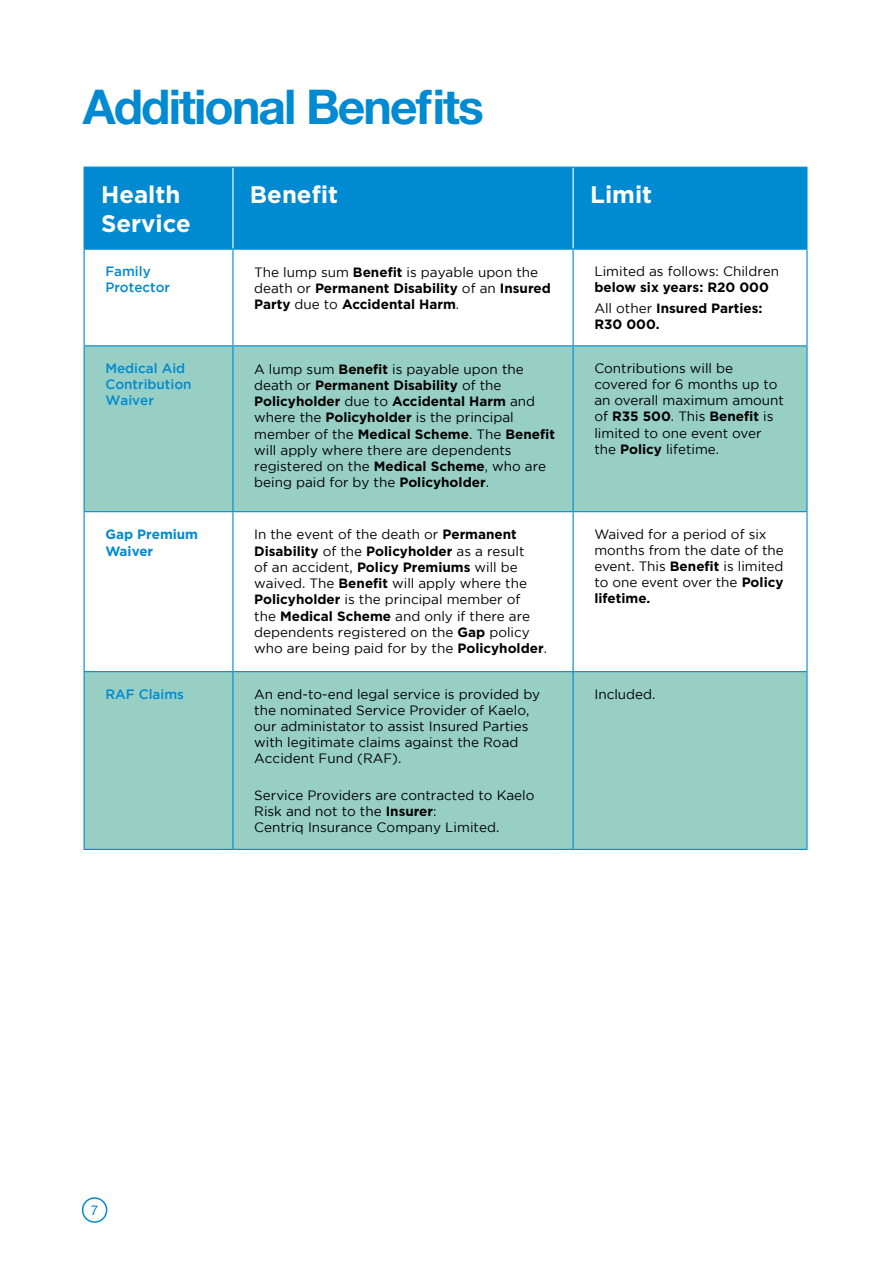
<style>
.page{position:relative;width:893px;height:1263px;background:#fff}
.page>*{position:absolute;margin:0;border:0;box-sizing:border-box;transform-origin:0 0}
.t1{font:700 48px "Helvetica Neue LT Std";letter-spacing:-.04em;color:#008ad1}
.t2{font:700 24px/28.8px "Gotham";color:#fff}
.t3{font:13.5px/16.2px "Gotham";color:#000}
.t4{font:13.5px/16.2px "Gotham";color:#000}
.t5{font:700 13.5px/16.2px "Gotham";color:#000}
.t6{font:500 13.5px/16.2px "Gotham";color:#008ad1}
.t7{font:700 13.5px/16.2px "Gotham";color:#008ad1}
.t8{font:13.5px "Helvetica Neue LT Std";color:#008ad1}
.s1{font-weight:400}
.s2{font-weight:700}
</style>
<div class="page">
<div style="left:82px;top:1197px;width:25px;height:26px;border:2px solid #008ad1;border-radius:50%"></div>
<div style="left:85px;top:168px;width:722px;height:81px;background:#008ad1"></div>
<svg style="left:85px;top:346px;width:721px;height:503px;fill:#97cfc5"></svg>
<hr style="left:232px;top:168px;width:1px;height:81px;background:#fff">
<hr style="left:573px;top:168px;width:1px;height:81px;background:#fff">
<hr style="left:84px;top:168px;width:1px;height:81px;background:#008ad1">
<hr style="left:84px;top:167px;width:149px;height:1px;background:#008ad1">
<hr style="left:233px;top:167px;width:340px;height:1px;background:#008ad1">
<hr style="left:573px;top:167px;width:234px;height:1px;background:#008ad1">
<hr style="left:807px;top:167px;width:1px;height:82px;background:#008ad1">
<hr style="left:84px;top:672px;width:1px;height:177px;background:#008ad1">
<hr style="left:84px;top:671px;width:149px;height:1px;background:#008ad1">
<hr style="left:233px;top:671px;width:340px;height:1px;background:#008ad1">
<hr style="left:232px;top:672px;width:1px;height:177px;background:#008ad1">
<hr style="left:573px;top:672px;width:1px;height:177px;background:#008ad1">
<hr style="left:573px;top:671px;width:234px;height:1px;background:#008ad1">
<hr style="left:806px;top:672px;width:1px;height:177px;background:#008ad1">
<hr style="left:84px;top:346px;width:1px;height:165px;background:#008ad1">
<hr style="left:84px;top:512px;width:1px;height:159px;background:#008ad1">
<hr style="left:84px;top:345px;width:149px;height:1px;background:#008ad1">
<hr style="left:233px;top:345px;width:340px;height:1px;background:#008ad1">
<hr style="left:84px;top:849px;width:149px;height:1px;background:#008ad1">
<hr style="left:233px;top:849px;width:340px;height:1px;background:#008ad1">
<hr style="left:232px;top:346px;width:1px;height:165px;background:#008ad1">
<hr style="left:232px;top:512px;width:1px;height:159px;background:#008ad1">
<hr style="left:84px;top:511px;width:149px;height:1px;background:#008ad1">
<hr style="left:233px;top:511px;width:340px;height:1px;background:#008ad1">
<hr style="left:573px;top:346px;width:1px;height:165px;background:#008ad1">
<hr style="left:573px;top:512px;width:1px;height:159px;background:#008ad1">
<hr style="left:573px;top:345px;width:234px;height:1px;background:#008ad1">
<hr style="left:573px;top:849px;width:234px;height:1px;background:#008ad1">
<hr style="left:806px;top:346px;width:1px;height:165px;background:#008ad1">
<hr style="left:806px;top:512px;width:1px;height:159px;background:#008ad1">
<hr style="left:573px;top:511px;width:234px;height:1px;background:#008ad1">
<hr style="left:84px;top:250px;width:1px;height:95px;background:#008ad1">
<hr style="left:84px;top:249px;width:149px;height:1px;background:#008ad1">
<hr style="left:233px;top:249px;width:340px;height:1px;background:#008ad1">
<hr style="left:232px;top:250px;width:1px;height:95px;background:#008ad1">
<hr style="left:573px;top:250px;width:1px;height:95px;background:#008ad1">
<hr style="left:573px;top:249px;width:234px;height:1px;background:#008ad1">
<hr style="left:806px;top:250px;width:1px;height:95px;background:#008ad1">
<h1 class="t1" style="left:83px;top:77px;width:402px">Additional Benefits</h1>
<h2 class="t2" style="left:101px;top:180px;width:91px">Health<br>Service</h2>
<h2 class="t2" style="left:250px;top:180px;width:90px">Benefit</h2>
<h2 class="t2" style="left:590px;top:180px;width:64px">Limit</h2>
<p class="t6" style="left:105px;top:263px;width:66px">Family<br>Protector</p>
<p class="t5" style="left:254px;top:264px;width:298px"><span class="s1">The lump sum</span> Benefit <span class="s1">is payable upon the death or</span> Permanent Disability <span class="s1">of an</span> Insured<br>Party <span class="s1">due to</span> Accidental Harm<span class="s1">.</span></p>
<p class="t3" style="left:594px;top:263px;width:186px">Limited as follows: Children</p>
<p class="t5" style="left:594px;top:277px;width:176px;line-height:20.4px">below six years: R20 000<br><span class="s1">All other</span> Insured Parties:</p>
<p class="t5" style="left:594px;top:316px;width:67px">R30 000.</p>
<p class="t6" style="left:105px;top:360px;width:88px">Medical Aid<br>Contribution<br>Waiver</p>
<p class="t3" style="left:254px;top:361px;width:302px">A lump sum <span class="s2">Benefit</span> is payable upon the death or <span class="s2">Permanent Disability</span> of the <span class="s2">Policyholder</span> due to <span class="s2">Accidental Harm</span> and where the <span class="s2">Policyholder</span> is the principal member of the <span class="s2">Medical Scheme</span>. The <span class="s2">Benefit </span>will apply where there are dependents registered on the <span class="s2">Medical Scheme</span>, who are being paid for by the <span class="s2">Policyholder</span>.</p>
<p class="t4" style="left:594px;top:360px;width:191px">Contributions will be covered for 6 months up to an overall maximum amount of <span class="s2">R35 500</span>. This <span class="s2">Benefit</span> is limited to one event over the <span class="s2">Policy</span> lifetime.</p>
<p class="t7" style="left:105px;top:526px;width:94px">Gap Premium<br>Waiver</p>
<p class="t3" style="left:254px;top:526px;width:294px">In the event of the death or <span class="s2">Permanent Disability</span> of the <span class="s2">Policyholder</span> as a result<br>of an accident, <span class="s2">Policy Premiums</span> will be waived. The <span class="s2">Benefit</span> will apply where the <span class="s2">Policyholder</span> is the principal member of<br>the <span class="s2">Medical Scheme</span> and only if there are dependents registered on the <span class="s2">Gap</span> policy who are being paid for by the <span class="s2">Policyholder</span>.</p>
<p class="t4" style="left:594px;top:525px;width:191px">Waived for a period of six months from the date of the event. This <span class="s2">Benefit</span> is limited to one event over the <span class="s2">Policy lifetime.</span></p>
<p class="t6" style="left:105px;top:685px;width:80px">RAF Claims</p>
<p class="t3" style="left:254px;top:685px;width:288px">An end-to-end legal service is provided by the nominated Service Provider of Kaelo, our administator to assist Insured Parties with legitimate claims against the Road Accident Fund (RAF).</p>
<p class="t3" style="left:254px;top:787px;width:282px">Service Providers are contracted to Kaelo<br>Risk and not to the <span class="s2">Insurer</span>:<br>Centriq Insurance Company Limited.</p>
<p class="t3" style="left:594px;top:685px;width:63px">Included.</p>
<p class="t8" style="left:91px;top:1202px;width:9px">7</p>
</div>
